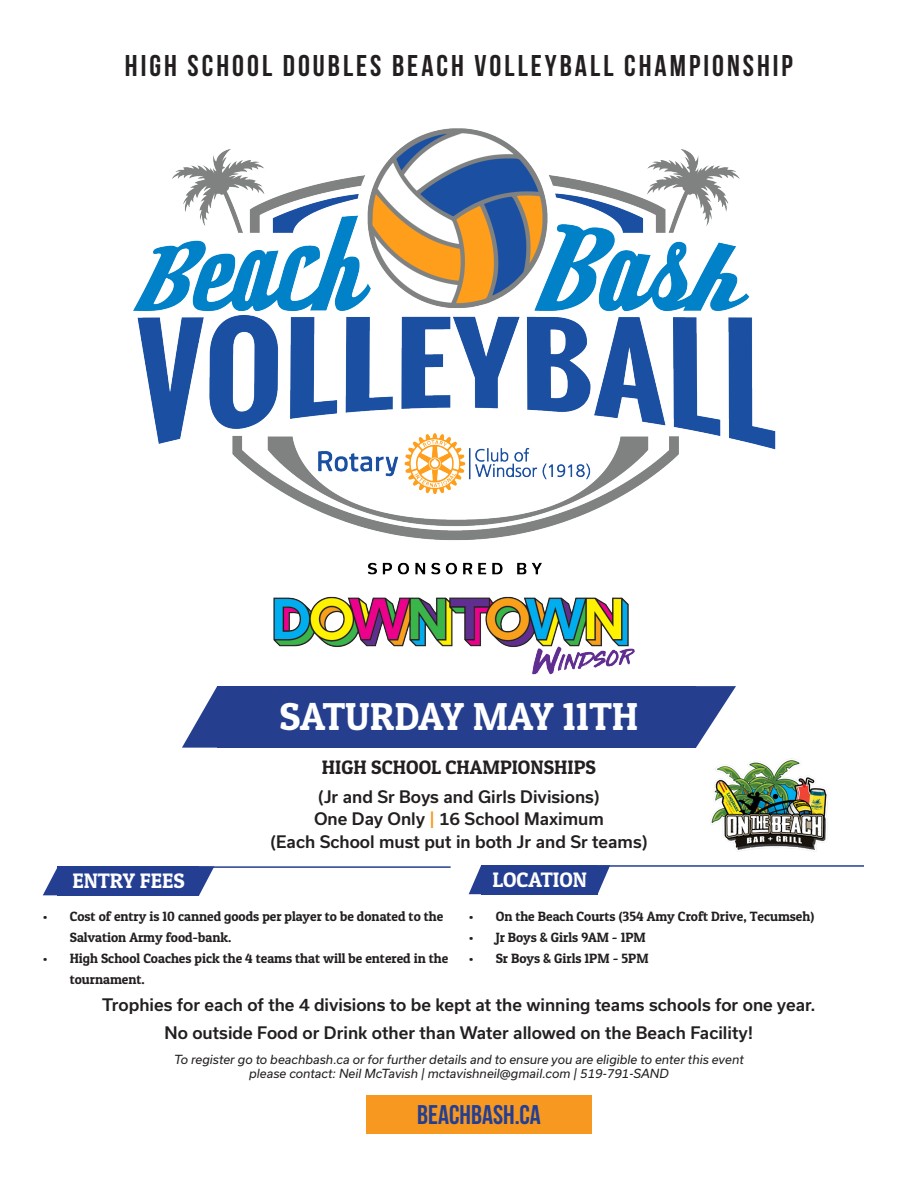
<style>
.page{position:relative;width:918px;height:1188px;background:#fff}
.page>*{position:absolute;margin:0;border:0;box-sizing:border-box;transform-origin:0 0}
.t1{font:39px "Patua One";color:#fff}
.t2{font:700 30px "Bebas Neue";letter-spacing:.1em;color:#231f20}
.t3{font:700 27px "Bebas Neue";color:#243f91}
.t4{font:21px "Patua One";color:#fff}
.t5{font:19.5px "Patua One";color:#231f20}
.t6{font:500 16.5px/22.5px "Usual";color:#231f20;text-align:center}
.t7{font:13.5px/21px "Patua One";color:#231f20}
.t8{font:italic 12px/14.4px "Usual";color:#231f20;text-align:center}
.s1{color:#f7981d}
</style>
<div class="page">
<img style="left:42px;top:128px;width:734px;height:1006px">
<svg style="left:43px;top:866px;width:171px;height:29px;background:#374f9a"></svg>
<svg style="left:469px;top:865px;width:141px;height:29px;background:#374f9a"></svg>
<hr style="left:61px;top:866px;width:390px;height:2px;background:#243e91">
<hr style="left:486px;top:865px;width:378px;height:2px;background:#243e91">
<img style="left:698px;top:755px;width:130px;height:100px">
<svg style="left:182px;top:686px;width:554px;height:62px"></svg>
<div style="left:325px;top:686px;width:371px;height:62px;background:#253f8e"></div>
<div style="left:367px;top:1095px;width:225px;height:39px;background:#f79821"></div>
<p class="t2" style="left:125px;top:50px;width:670px">HIGH SCHOOL DOUBLES BEACH VOLLEYBALL CHAMPIONSHIP</p>
<p class="t1" style="left:279px;top:692px;width:361px">SATURDAY MAY 11TH</p>
<p class="t5" style="left:322px;top:755px;width:276px">HIGH SCHOOL CHAMPIONSHIPS</p>
<p class="t6" style="left:318px;top:785px;width:283px">(Jr and Sr Boys and Girls Divisions)</p>
<p class="t6" style="left:270px;top:808px;width:379px">One Day Only <span class="s1">|</span> 16 School Maximum<br>(Each School must put in both Jr and Sr teams)</p>
<p class="t4" style="left:72px;top:867px;width:114px">ENTRY FEES</p>
<p class="t4" style="left:493px;top:866px;width:96px">LOCATION</p>
<p class="t7" style="left:70px;top:905px;width:375px;text-indent:-27px">• Cost of entry is 10 canned goods per player to be donated to the<br>Salvation Army food-bank.</p>
<p class="t7" style="left:70px;top:947px;width:380px;text-indent:-27px">• High School Coaches pick the 4 teams that will be entered in the tournament.</p>
<p class="t7" style="left:469px;top:905px;width:347px">• On the Beach Courts (354 Amy Croft Drive, Tecumseh)</p>
<p class="t7" style="left:469px;top:926px;width:179px">• Jr Boys &amp; Girls 9AM - 1PM</p>
<p class="t7" style="left:469px;top:947px;width:181px">• Sr Boys &amp; Girls 1PM - 5PM</p>
<p class="t6" style="left:102px;top:993px;width:715px">Trophies for each of the 4 divisions to be kept at the winning teams schools for one year.</p>
<p class="t6" style="left:165px;top:1022px;width:590px">No outside Food or Drink other than Water allowed on the Beach Facility!</p>
<p class="t8" style="left:174px;top:1052px;width:571px">To register go to beachbash.ca or for further details and to ensure you are eligible to enter this event please contact: Neil McTavish | mctavishneil@gmail.com | 519-791-SAND</p>
<p class="t3" style="left:417px;top:1100px;width:125px">BEACHBASH.ca</p>
</div>
